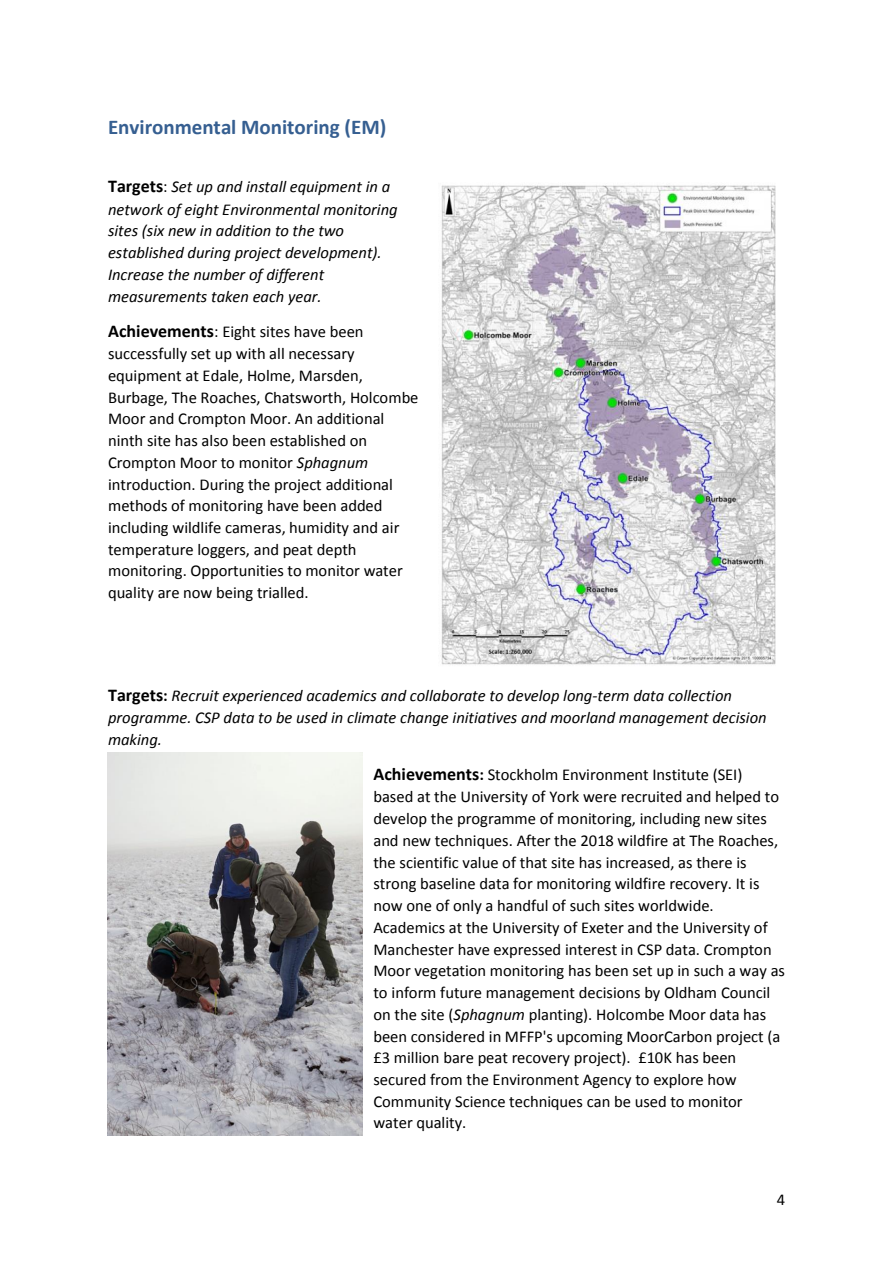
<style>
.page{position:relative;width:893px;height:1263px;background:#fff}
.page>*{position:absolute;margin:0;border:0;box-sizing:border-box;transform-origin:0 0}
.t1{font:700 21px "Calibri";color:#365f91}
.t2{font:16.5px/21.8px "Calibri";color:#000}
.t3{font:italic 16.5px/21.9px "Calibri";color:#000}
.s1{font-weight:700;font-style:normal;font-size:18px}
.s2{font-style:normal}
.s3{font-weight:700;font-size:18px}
.s4{font-style:italic}
.s5{font-weight:700;font-style:normal}
.s6{font-weight:700}
</style>
<div class="page">
<img style="left:108px;top:753px;width:255px;height:383px">
<img style="left:441px;top:185px;width:335px;height:480px">
<h1 class="t1" style="left:108px;top:118px;width:280px">Environmental Monitoring (EM)</h1>
<p class="t3" style="left:108px;top:177px;width:291px"><span class="s1">Targets</span><span class="s2">:</span> Set up and install equipment in a network of eight Environmental monitoring sites (six new in addition to the two established during project development).<br>Increase the number of different measurements taken each year.</p>
<p class="t2" style="left:108px;top:322px;width:312px"><span class="s3">Achievements</span>: Eight sites have been successfully set up with all necessary equipment at Edale, Holme, Marsden, Burbage, The Roaches, Chatsworth, Holcombe Moor and Crompton Moor. An additional ninth site has also been established on Crompton Moor to monitor <span class="s4">Sphagnum </span>introduction. During the project additional methods of monitoring have been added including wildlife cameras, humidity and air temperature loggers, and peat depth monitoring. Opportunities to monitor water quality are now being trialled.</p>
<p class="t3" style="left:108px;top:686px;width:660px"><span class="s1">Targets</span><span class="s5">:</span> Recruit experienced academics and collaborate to develop long-term data collection programme. CSP data to be used in climate change initiatives and moorland management decision making.</p>
<p class="t2" style="left:373px;top:765px;width:413px"><span class="s3">Achievements</span><span class="s6">:</span> Stockholm Environment Institute (SEI) based at the University of York were recruited and helped to develop the programme of monitoring, including new sites and new techniques. After the 2018 wildfire at The Roaches, the scientific value of that site has increased, as there is strong baseline data for monitoring wildfire recovery. It is now one of only a handful of such sites worldwide.<br>Academics at the University of Exeter and the University of Manchester have expressed interest in CSP data. Crompton Moor vegetation monitoring has been set up in such a way as to inform future management decisions by Oldham Council on the site (<span class="s4">Sphagnum</span> planting). Holcombe Moor data has been considered in MFFP's upcoming MoorCarbon project (a £3 million bare peat recovery project). £10K has been secured from the Environment Agency to explore how Community Science techniques can be used to monitor water quality.</p>
<p class="t2" style="left:777px;top:1190px;width:10px">4</p>
</div>
